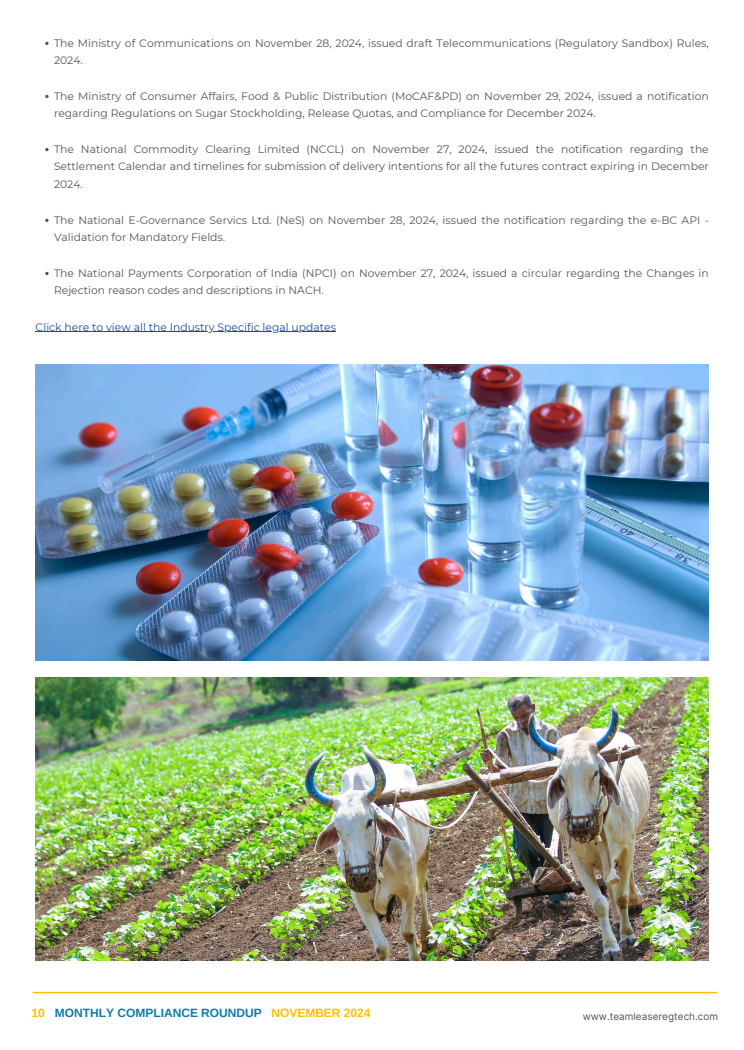
<style>
.page{position:relative;width:744px;height:1050px;background:#fff}
.page>*{position:absolute;margin:0;border:0;box-sizing:border-box;transform-origin:0 0}
.t1{font:700 12px "Arimo";color:#0f7aa8}
.t2{font:10.8px/17.7px "Montserrat";color:#545454}
.t3{font:10.8px "Montserrat";color:#1f4a98}
.t4{font:10px "Inter";color:#545454}
.s1{color:#ffbd00}
</style>
<div class="page">
<img style="left:36px;top:677px;width:673px;height:283px">
<hr style="left:33px;top:992px;width:684px;height:1px;background:#ffbd00">
<svg style="left:45px;top:42px;width:4px;height:3px"></svg>
<svg style="left:45px;top:95px;width:4px;height:3px"></svg>
<svg style="left:45px;top:148px;width:4px;height:3px"></svg>
<svg style="left:45px;top:219px;width:4px;height:3px"></svg>
<svg style="left:45px;top:272px;width:4px;height:3px"></svg>
<hr style="left:36px;top:331px;width:300px;height:1px;background:#1f4a98">
<img style="left:36px;top:364px;width:673px;height:296px">
<p class="t2" style="left:54px;top:34px;width:656px">The Ministry of Communications on November 28, 2024, issued draft Telecommunications (Regulatory Sandbox) Rules,<br>2024.</p>
<p class="t2" style="left:54px;top:87px;width:656px">The Ministry of Consumer Affairs, Food &amp; Public Distribution (MoCAF&amp;PD) on November 29, 2024, issued a notification regarding Regulations on Sugar Stockholding, Release Quotas, and Compliance for December 2024.</p>
<p class="t2" style="left:54px;top:140px;width:656px;text-align:justify">The National Commodity Clearing Limited (NCCL) on November 27, 2024, issued the notification regarding the Settlement Calendar and timelines for submission of delivery intentions for all the futures contract expiring in December 2024.</p>
<p class="t2" style="left:54px;top:211px;width:656px">The National E-Governance Servics Ltd. (NeS) on November 28, 2024, issued the notification regarding the e-BC API -<br>Validation for Mandatory Fields.</p>
<p class="t2" style="left:54px;top:264px;width:656px">The National Payments Corporation of India (NPCI) on November 27, 2024, issued a circular regarding the Changes in<br>Rejection reason codes and descriptions in NACH.</p>
<p class="t3" style="left:36px;top:320px;width:302px">Click here to view all the Industry Specific legal updates</p>
<p class="t1" style="left:31px;top:1006px;width:341px"><span class="s1">10</span> MONTHLY COMPLIANCE ROUNDUP <span class="s1">NOVEMBER 2024</span></p>
<p class="t4" style="left:583px;top:1010px;width:137px">www.teamleaseregtech.com</p>
</div>
